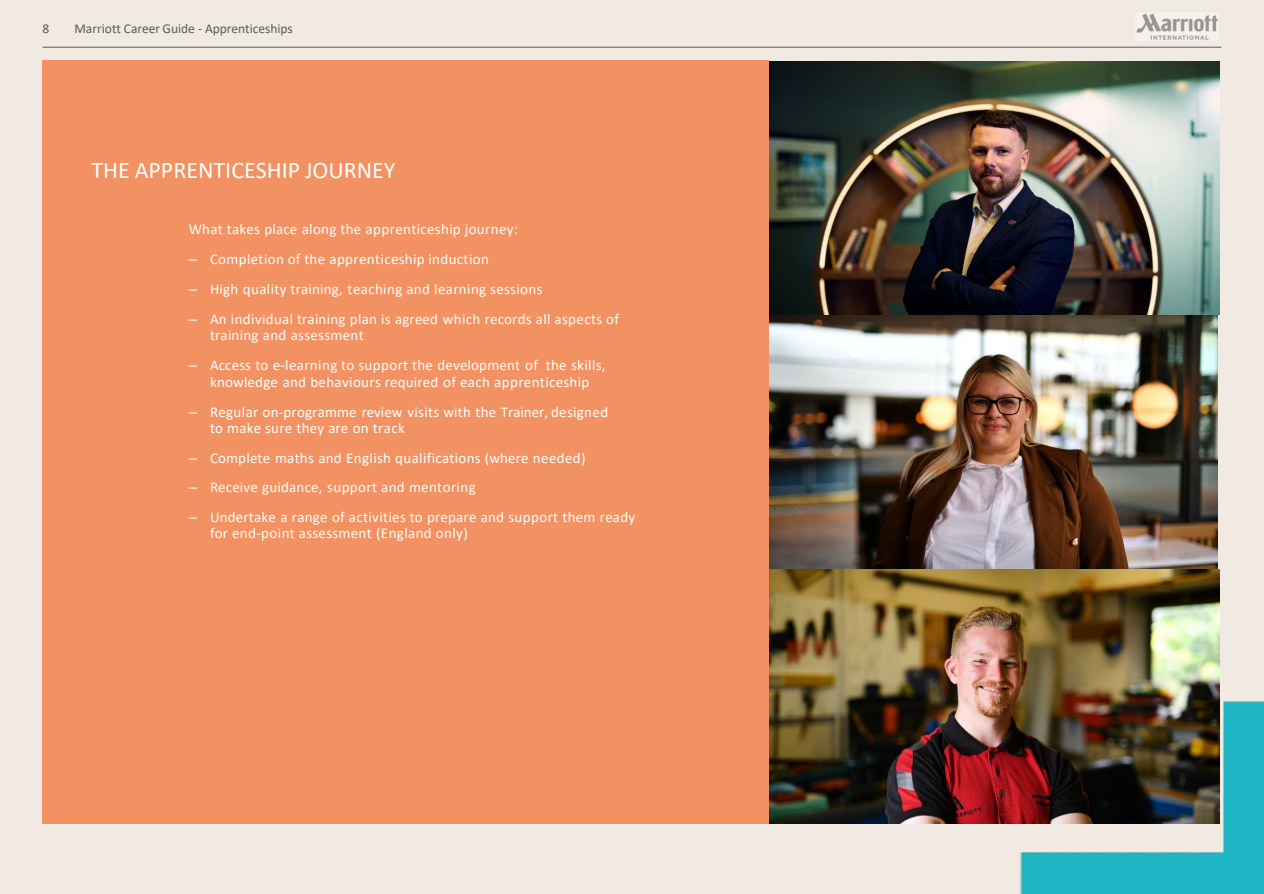
<style>
.page{position:relative;width:1264px;height:894px;background:#fff}
.page>*{position:absolute;margin:0;border:0;box-sizing:border-box;transform-origin:0 0}
.t1{font:24px "Calibri";color:#fff}
.t2{font:15px/16.5px "Calibri";letter-spacing:.02em;color:#fff}
.t3{font:13.5px "Calibri";color:#5b5b5b}
.s1{font-family:"Arial"}
</style>
<div class="page">
<img style="left:0;top:0;width:1263px;height:893px">
<img style="left:768px;top:61px;width:450px;height:762px">
<img style="left:1134px;top:12px;width:84px;height:28px">
<hr style="left:42px;top:47px;width:1178px;height:1px;background:#5b5b5b">
<div style="left:42px;top:60px;width:726px;height:763px;background:#f29262"></div>
<p class="t3" style="left:42px;top:19px;width:8px">8</p>
<p class="t3" style="left:74px;top:19px;width:220px">Marriott Career Guide - Apprenticeships</p>
<p class="t1" style="left:91px;top:154px;width:305px">THE APPRENTICESHIP JOURNEY</p>
<p class="t2" style="left:189px;top:220px;width:331px">What takes place along the apprenticeship journey:</p>
<p class="t2" style="left:189px;top:250px;width:301px"><span class="s1">–</span> Completion of the apprenticeship induction</p>
<p class="t2" style="left:189px;top:280px;width:355px"><span class="s1">–</span> High quality training, teaching and learning sessions</p>
<p class="t2" style="left:210px;top:310px;width:410px;text-indent:-21px"><span class="s1">–</span> An individual training plan is agreed which records all aspects of training and assessment</p>
<p class="t2" style="left:189px;top:356px;width:418px;text-align:center"><span class="s1">–</span> Access to e-learning to support the development of the skills, knowledge and behaviours required of each apprenticeship</p>
<p class="t2" style="left:210px;top:403px;width:399px;text-indent:-21px"><span class="s1">–</span> Regular on-programme review visits with the Trainer, designed to make sure they are on track</p>
<p class="t2" style="left:189px;top:449px;width:398px"><span class="s1">–</span> Complete maths and English qualifications (where needed)</p>
<p class="t2" style="left:189px;top:478px;width:288px"><span class="s1">–</span> Receive guidance, support and mentoring</p>
<p class="t2" style="left:210px;top:508px;width:426px;text-indent:-21px"><span class="s1">–</span> Undertake a range of activities to prepare and support them ready for end-point assessment (England only)</p>
</div>
